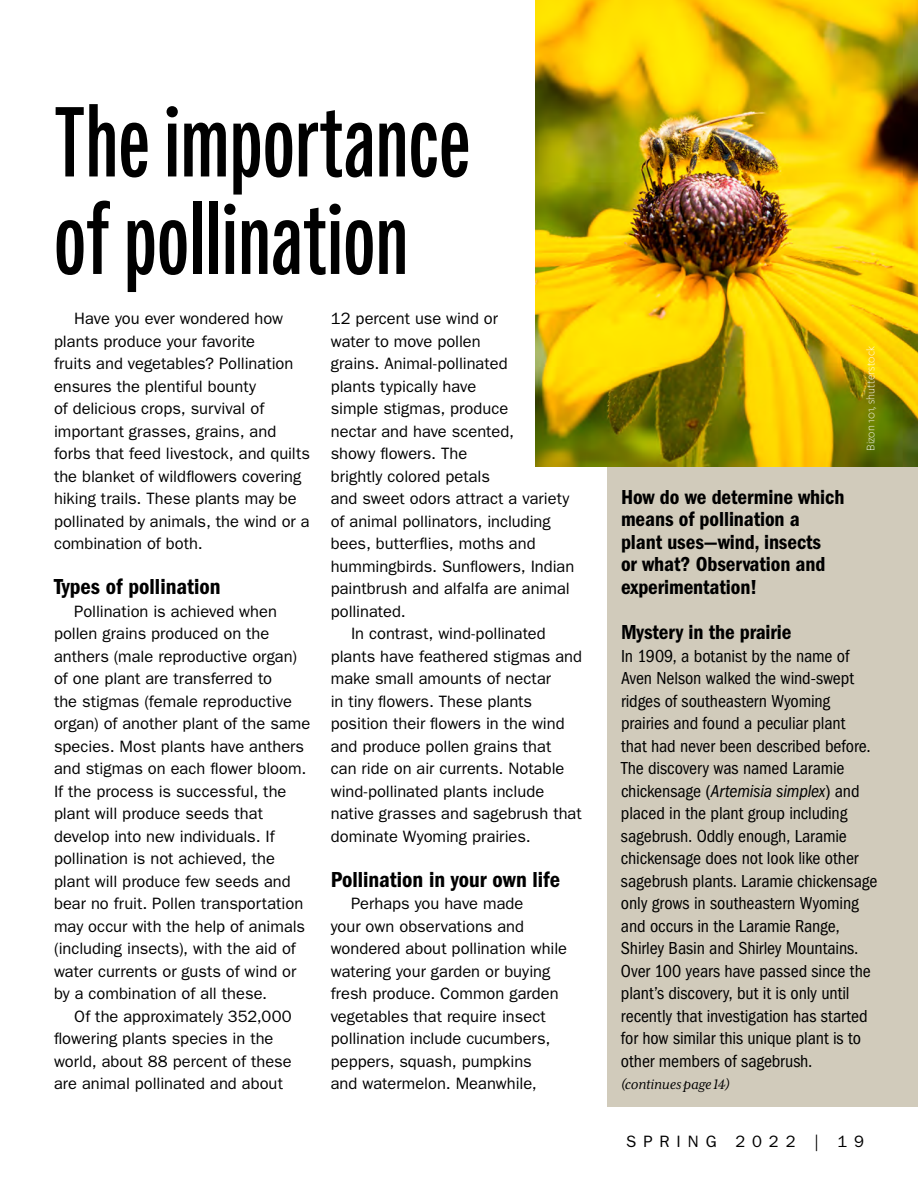
<style>
.page{position:relative;width:918px;height:1188px;background:#fff}
.page>*{position:absolute;margin:0;border:0;box-sizing:border-box;transform-origin:0 0}
.t1{font:700 100.5px/97.5px "Fairweather";color:#000}
.t2{font:22.5px "ITC Franklin Gothic Std Dm Cd";color:#000}
.sidebar_title{font:21px/22.5px "ITC Franklin Gothic Std Dm Cd";letter-spacing:-.005em;color:#000}
.sidebar{font:condensed 18px/22.5px "ITC Franklin Gothic Std";letter-spacing:-.005em;color:#000}
.text{font:16.5px/22.5px "ITC Franklin Gothic Std";color:#000}
.text-2{font:16.5px "ITC Franklin Gothic Std";letter-spacing:.415em;color:#000}
.t3{font:italic 15.75px "Mrs Eaves XL Serif OT";letter-spacing:-.005em;color:#000}
.Credits{font:300 12px "Freight Sans Pro";color:#fff}
.s1{font-style:italic}
</style>
<div class="page">
<div style="left:608px;top:459px;width:310px;height:648px;background:#d1cbbb"></div>
<img style="left:536px;top:0;width:382px;height:467px">
<h1 class="t1" style="left:54px;top:95px;width:418px">The importance of pollination</h1>
<p class="text" style="left:54px;top:307px;width:257px;text-indent:20px">Have you ever wondered how plants produce your favorite<br>fruits and vegetables? Pollination ensures the plentiful bounty<br>of delicious crops, survival of important grasses, grains, and forbs that feed livestock, and quilts the blanket of wildflowers covering hiking trails. These plants may be pollinated by animals, the wind or a combination of both.</p>
<h2 class="t2" style="left:54px;top:574px;width:168px">Types of pollination</h2>
<p class="text" style="left:54px;top:600px;width:258px;text-indent:20px">Pollination is achieved when pollen grains produced on the anthers (male reproductive organ) of one plant are transferred to<br>the stigmas (female reproductive organ) of another plant of the same species. Most plants have anthers and stigmas on each flower bloom.<br>If the process is successful, the plant will produce seeds that develop into new individuals. If pollination is not achieved, the plant will produce few seeds and bear no fruit. Pollen transportation may occur with the help of animals (including insects), with the aid of water currents or gusts of wind or by a combination of all these.</p>
<p class="text" style="left:54px;top:1005px;width:239px;text-indent:20px">Of the approximately 352,000 flowering plants species in the world, about 88 percent of these are animal pollinated and about</p>
<p class="text" style="left:331px;top:307px;width:245px">12 percent use wind or<br>water to move pollen<br>grains. Animal-pollinated<br>plants typically have<br>simple stigmas, produce<br>nectar and have scented,<br>showy flowers. The<br>brightly colored petals<br>and sweet odors attract a variety of animal pollinators, including bees, butterflies, moths and hummingbirds. Sunflowers, Indian paintbrush and alfalfa are animal pollinated.</p>
<p class="text" style="left:331px;top:622px;width:253px;text-indent:20px">In contrast, wind-pollinated plants have feathered stigmas and make small amounts of nectar<br>in tiny flowers. These plants position their flowers in the wind and produce pollen grains that<br>can ride on air currents. Notable wind-pollinated plants include native grasses and sagebrush that dominate Wyoming prairies.</p>
<h2 class="t2" style="left:331px;top:866px;width:231px">Pollination in your own life</h2>
<p class="text" style="left:331px;top:892px;width:238px;text-indent:20px">Perhaps you have made<br>your own observations and wondered about pollination while watering your garden or buying fresh produce. Common garden vegetables that require insect pollination include cucumbers, peppers, squash, pumpkins<br>and watermelon. Meanwhile,</p>
<p class="Credits" style="left:863px;top:451px;width:107px;rotate:-90deg">Bizon 101, shutterstock</p>
<p class="sidebar_title" style="left:621px;top:486px;width:225px">How do we determine which means of pollination a plant uses—wind, insects<br>or what? Observation and experimentation!</p>
<p class="sidebar_title" style="left:621px;top:621px;width:172px">Mystery in the prairie</p>
<p class="sidebar" style="left:621px;top:644px;width:258px">In 1909, a botanist by the name of Aven Nelson walked the wind-swept ridges of southeastern Wyoming prairies and found a peculiar plant<br>that had never been described before.<br>The discovery was named Laramie chickensage (<span class="s1">Artemisia simplex</span>) and placed in the plant group including sagebrush. Oddly enough, Laramie chickensage does not look like other sagebrush plants. Laramie chickensage only grows in southeastern Wyoming and occurs in the Laramie Range, Shirley Basin and Shirley Mountains.<br>Over 100 years have passed since the plant’s discovery, but it is only until recently that investigation has started for how similar this unique plant is to other members of sagebrush.</p>
<p class="t3" style="left:621px;top:1076px;width:110px">(continues page 14)</p>
<p class="text-2" style="left:626px;top:1132px;width:239px">SPRING 2022 | 19</p>
</div>
